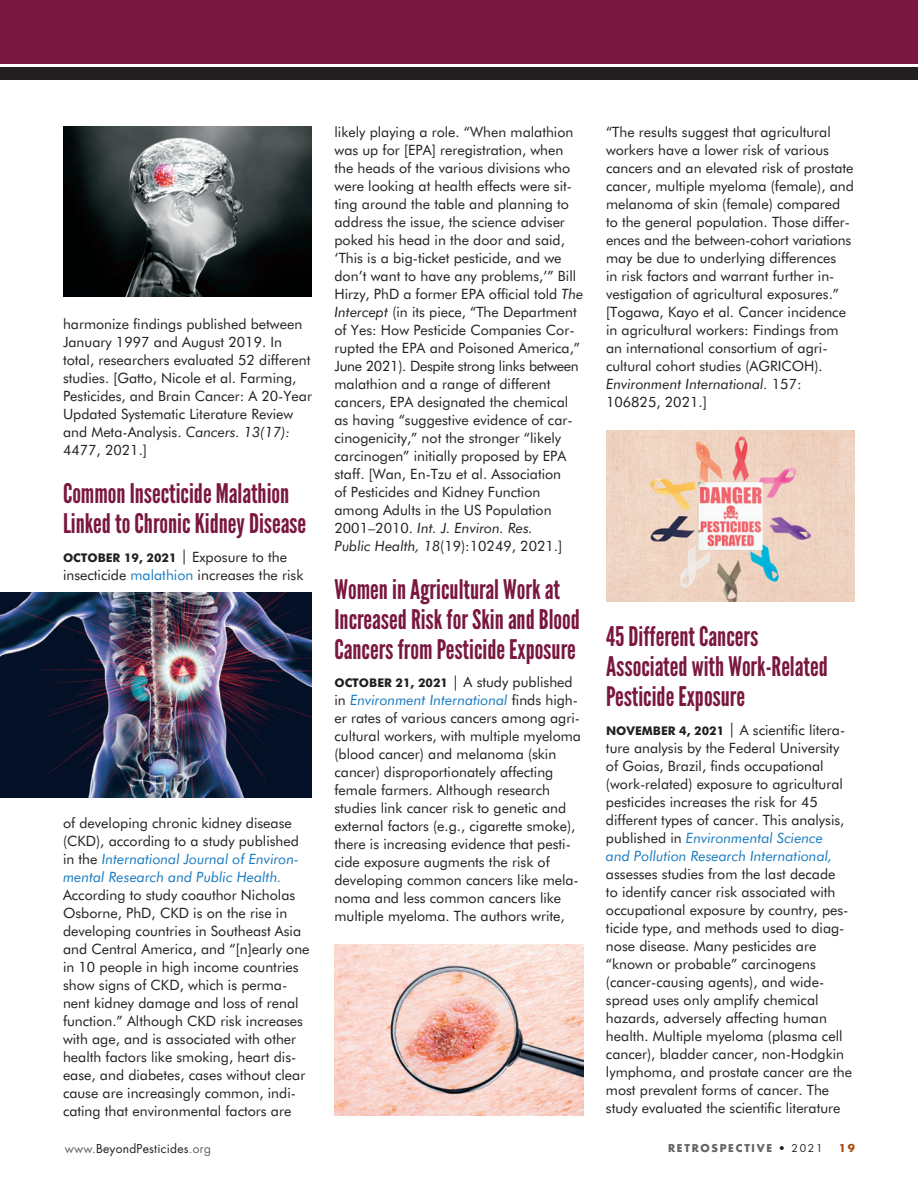
<style>
.page{position:relative;width:918px;height:1188px;background:#fff}
.page>*{position:absolute;margin:0;border:0;box-sizing:border-box;transform-origin:0 0}
.t1{font:27px/30px "League Gothic";color:#7a173f}
.t2{font:14.25px/18px "Futura BT";color:#231f20}
.t3{font:700 12px "Futura BT";color:#231f20}
.t4{font:12px "Futura Std";letter-spacing:.02em;color:#231f20}
.t5{font:700 10.5px "Futura Std";letter-spacing:.16em;color:#636366}
.t6{font:700 10.5px "Futura Std";color:#a84b0d}
.s1{font-style:italic}
.s2{font-weight:400;font-size:15px}
.s3{font-weight:400;font-size:14.25px}
.s4{color:#197bc0}
.s5{font-style:italic;color:#197bc0}
.s6{font-weight:700;font-size:12px}
.s7{font-size:15px}
.s8{color:#636366}
.s9{font-weight:400;color:#231f20}
</style>
<div class="page">
<div style="left:0;top:0;width:918px;height:64px;background:#7a173f"></div>
<div style="left:0;top:67px;width:918px;height:12px;background:#231f20"></div>
<img style="left:64px;top:126px;width:248px;height:171px">
<img style="left:0;top:592px;width:312px;height:206px">
<img style="left:334px;top:945px;width:250px;height:171px">
<img style="left:606px;top:430px;width:249px;height:171px">
<p class="t2" style="left:63px;top:315px;width:251px">harmonize findings published between January 1997 and August 2019. In total, researchers evaluated 52 different studies. [Gatto, Nicole et al. Farming, Pesticides, and Brain Cancer: A 20-Year Updated Systematic Literature Review and Meta-Analysis. <span class="s1">Cancers. 13(17):<br></span>4477, 2021.]</p>
<h1 class="t1" style="left:63px;top:479px;width:245px">Common Insecticide Malathion<br>Linked to Chronic Kidney Disease</h1>
<p class="t3" style="left:63px;top:550px;width:225px">OCTOBER 19, 2021 <span class="s2">|</span> <span class="s3">Exposure to the</span></p>
<p class="t2" style="left:63px;top:566px;width:242px">insecticide <span class="s4">malathion</span> increases the risk</p>
<p class="t2" style="left:63px;top:814px;width:238px">of developing chronic kidney disease (CKD), according to a study published in the <span class="s5">International Journal of Environ&shy;mental Research and Public Health.</span></p>
<p class="t2" style="left:63px;top:886px;width:248px">According to study coauthor Nicholas Osborne, PhD, CKD is on the rise in developing countries in Southeast Asia and Central America, and “[n]early one in 10 people in high income countries show signs of CKD, which is perma&shy;nent kidney damage and loss of renal function.” Although CKD risk increases with age, and is associated with other health factors like smoking, heart dis&shy;ease, and diabetes, cases without clear cause are increasingly common, indi&shy;cating that environmental factors are</p>
<p class="t2" style="left:335px;top:123px;width:250px">likely playing a role. “When malathion was up for [EPA] reregistration, when the heads of the various divisions who were looking at health effects were sit&shy;ting around the table and planning to address the issue, the science adviser poked his head in the door and said, ‘This is a big-ticket pesticide, and we don’t want to have any problems,’” Bill Hirzy, PhD a former EPA official told <span class="s1">The Intercept</span> (in its piece, “The Department of Yes: How Pesticide Companies Cor&shy;rupted the EPA and Poisoned America,” June 2021). Despite strong links between malathion and a range of different cancers, EPA designated the chemical as having “suggestive evidence of car&shy;cinogenicity,” not the stronger “likely carcinogen” initially proposed by EPA staff. [Wan, En-Tzu et al. Association<br>of Pesticides and Kidney Function among Adults in the US Population 2001–2010. <span class="s1">Int. J. Environ. Res.<br>Public Health, 18</span>(19):10249, 2021.]</p>
<h1 class="t1" style="left:334px;top:574px;width:247px">Women in Agricultural Work at<br>Increased Risk for Skin and Blood<br>Cancers from Pesticide Exposure</h1>
<p class="t2" style="left:334px;top:673px;width:248px"><span class="s6">OCTOBER 21, 2021</span> <span class="s7">|</span> A study published in <span class="s5">Environment International</span> finds high&shy;er rates of various cancers among agri&shy;cultural workers, with multiple myeloma (blood cancer) and melanoma (skin cancer) disproportionately affecting female farmers. Although research studies link cancer risk to genetic and external factors (e.g., cigarette smoke), there is increasing evidence that pesti&shy;cide exposure augments the risk of developing common cancers like mela&shy;noma and less common cancers like multiple myeloma. The authors write,</p>
<p class="t2" style="left:606px;top:123px;width:250px">“The results suggest that agricultural workers have a lower risk of various cancers and an elevated risk of prostate cancer, multiple myeloma (female), and melanoma of skin (female) compared to the general population. Those differ&shy;ences and the between-cohort variations may be due to underlying differences<br>in risk factors and warrant further in&shy;vestigation of agricultural exposures.” [Togawa, Kayo et al. Cancer incidence in agricultural workers: Findings from an international consortium of agri&shy;cultural cohort studies (AGRICOH).<br><span class="s1">Environment International.</span> 157:<br>106825, 2021.]</p>
<h1 class="t1" style="left:606px;top:622px;width:223px">45 Different Cancers<br>Associated with Work-Related<br>Pesticide Exposure</h1>
<p class="t2" style="left:606px;top:721px;width:241px"><span class="s6">N OVEMB ER 4, 2021</span> <span class="s7">|</span> A scientific litera&shy;ture analysis by the Federal University of Goias, Brazil, finds occupational (work-related) exposure to agricultural pesticides increases the risk for 45 different types of cancer. This analysis, published in <span class="s5">Environmental Science and Pollution Research International,</span></p>
<p class="t2" style="left:606px;top:865px;width:248px">assesses studies from the last decade<br>to identify cancer risk associated with occupational exposure by country, pes&shy;ticide type, and methods used to diag&shy;nose disease. Many pesticides are “known or probable” carcinogens (cancer-causing agents), and wide&shy;spread uses only amplify chemical hazards, adversely affecting human health. Multiple myeloma (plasma cell cancer), bladder cancer, non-Hodgkin lymphoma, and prostate cancer are the most prevalent forms of cancer. The study evaluated the scientific literature</p>
<p class="t4" style="left:65px;top:1141px;width:148px"><span class="s8">www.</span>BeyondPesticides<span class="s8">.org</span></p>
<p class="t5" style="left:668px;top:1141px;width:156px">RETROSPECTIVE <span class="s9">• 2021</span></p>
<p class="t6" style="left:839px;top:1141px;width:18px">19</p>
</div>
